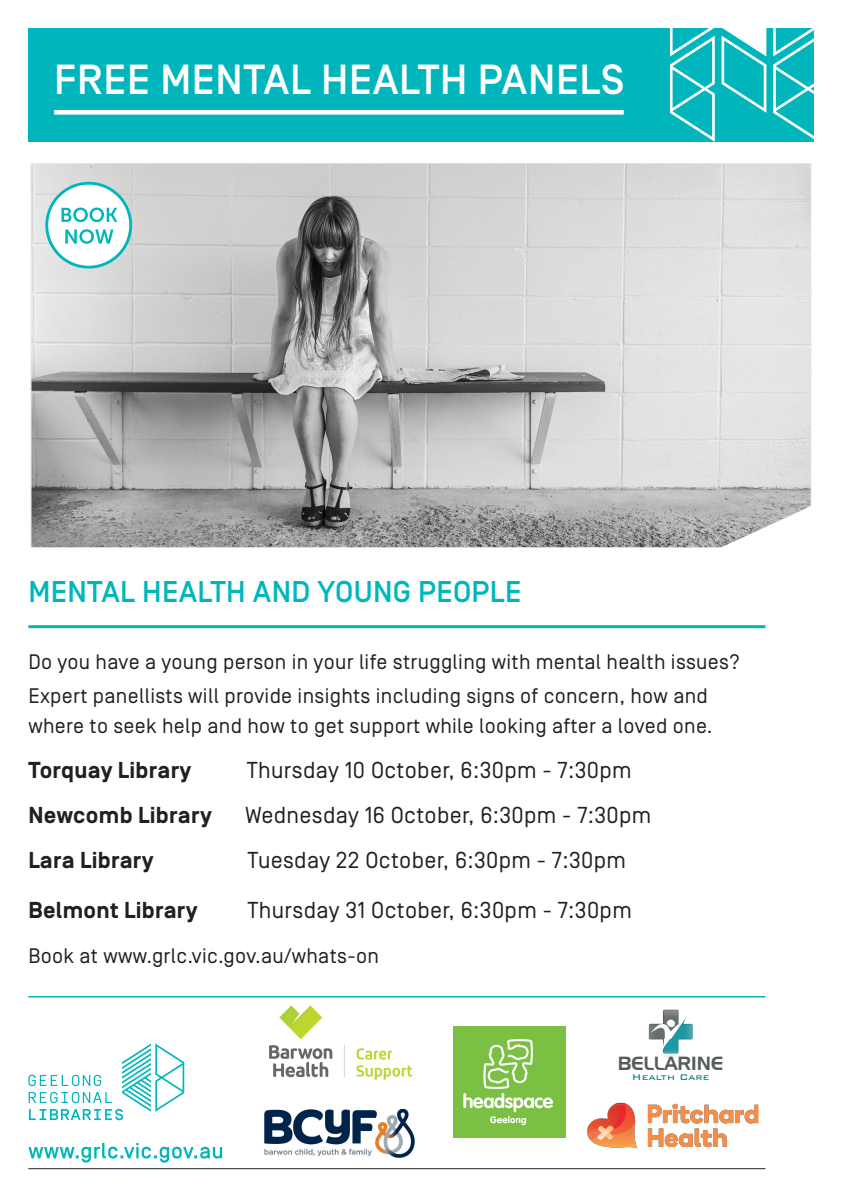
<style>
.page{position:relative;width:842px;height:1191px;background:#fff}
.page>*{position:absolute;margin:0;border:0;box-sizing:border-box;transform-origin:0 0}
.CATEGORY_HEADING{font:500 42px "Simplon Norm";letter-spacing:.015em;color:#fff}
.EVENT_HEADING{font:500 30px "Simplon Norm";letter-spacing:.01em;color:#00b6bc}
.BODY{font:23px "Simplon Norm";letter-spacing:.015em;color:#231f20}
.BODY-2{font:700 23px "Simplon Norm";letter-spacing:.015em;color:#231f20}
.DATE{font:23px "Simplon Norm";letter-spacing:.015em;color:#231f20}
.DATE-2{font:700 23px "Simplon Norm";letter-spacing:.015em;color:#231f20}
.BODY-3{font:21px/30px "Simplon Norm";letter-spacing:.015em;color:#231f20}
.DATE-3{font:21px "Simplon Norm";letter-spacing:.015em;color:#231f20}
.t1{font:18.9px "Slicker";color:#565c5c}
.t2{font:500 11.1px "Bank Gothic BT";color:#23878f}
</style>
<div class="page">
<img style="left:243px;top:1109px;width:194px;height:61px">
<hr style="left:28px;top:1168px;width:737px;height:1px;background:#231f20">
<hr style="left:28px;top:625px;width:737px;height:3px;background:#00b6bc">
<hr style="left:28px;top:996px;width:737px;height:1px;background:#00b6bc">
<svg style="left:28px;top:1043px;width:156px;height:77px"></svg>
<svg style="left:29px;top:1143px;width:193px;height:19px"></svg>
<div style="left:28px;top:28px;width:786px;height:114px;background:#00b6bc"></div>
<svg style="left:670px;top:28px;width:45px;height:114px"></svg>
<svg style="left:721px;top:28px;width:45px;height:85px"></svg>
<svg style="left:773px;top:28px;width:41px;height:111px"></svg>
<div style="left:54px;top:110px;width:570px;height:5px;background:#fff"></div>
<img style="left:32px;top:163px;width:778px;height:384px">
<div style="left:47px;top:183px;width:84px;height:84px;background:#fff;border-radius:50%"></div>
<div style="left:45px;top:182px;width:87px;height:86px;border:3px solid #00b6bc;border-radius:50%"></div>
<svg style="left:65px;top:229px;width:48px;height:15px"></svg>
<svg style="left:61px;top:207px;width:56px;height:15px"></svg>
<svg style="left:649px;top:1009px;width:43px;height:44px"></svg>
<img style="left:664px;top:1010px;width:14px;height:43px">
<img style="left:649px;top:1024px;width:43px;height:14px">
<img style="left:454px;top:1026px;width:112px;height:111px">
<img style="left:269px;top:1005px;width:144px;height:75px">
<img style="left:587px;top:1102px;width:172px;height:47px">
<p class="CATEGORY_HEADING" style="left:54px;top:57px;width:572px">FREE MENTAL HEALTH PANELS</p>
<p class="EVENT_HEADING" style="left:28px;top:575px;width:495px">MENTAL HEALTH AND YOUNG PEOPLE</p>
<p class="BODY-3" style="left:28px;top:647px;width:713px">Do you have a young person in your life struggling with mental health issues?</p>
<p class="BODY-3" style="left:28px;top:681px;width:686px">Expert panellists will provide insights including signs of concern, how and where to seek help and how to get support while looking after a loved one.</p>
<p class="BODY-2" style="left:28px;top:758px;width:164px">Torquay Library</p>
<p class="BODY" style="left:247px;top:758px;width:386px">Thursday 10 October, 6:30pm - 7:30pm</p>
<p class="BODY-2" style="left:28px;top:803px;width:185px">Newcomb Library</p>
<p class="BODY" style="left:245px;top:803px;width:408px">Wednesday 16 October, 6:30pm - 7:30pm</p>
<p class="BODY-2" style="left:28px;top:848px;width:127px">Lara Library</p>
<p class="BODY" style="left:248px;top:848px;width:380px">Tuesday 22 October, 6:30pm - 7:30pm</p>
<p class="DATE-2" style="left:28px;top:897px;width:171px">Belmont Library</p>
<p class="DATE" style="left:247px;top:897px;width:386px">Thursday 31 October, 6:30pm - 7:30pm</p>
<p class="DATE-3" style="left:28px;top:944px;width:352px">Book at www.grlc.vic.gov.au/whats-on</p>
<p class="t1" style="left:618px;top:1052px;width:107px">BELLARINE</p>
<p class="t2" style="left:632px;top:1071px;width:79px">Health Care</p>
</div>
